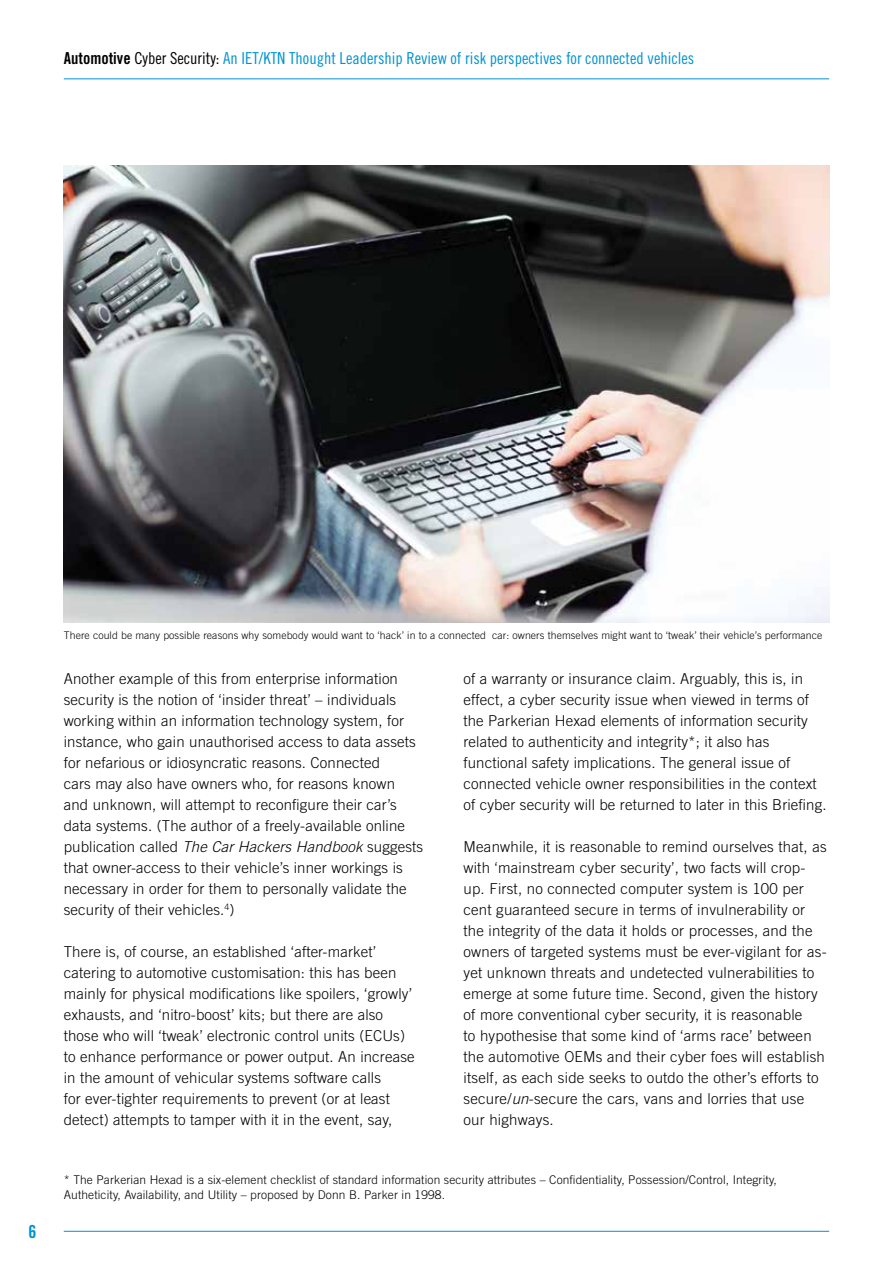
<style>
.page{position:relative;width:893px;height:1263px;background:#fff}
.page>*{position:absolute;margin:0;border:0;box-sizing:border-box;transform-origin:0 0}
.t1{font:18px "Trade Gothic Bold Cond Twenty";color:#0093d0}
.t2{font:16.5px "Trade Gothic Cond Eighteen";color:#0093d0}
.t3{font:300 15px/21px "Trade Gothic";letter-spacing:.01em;color:#000}
.t4{font:300 12px/15px "Trade Gothic";letter-spacing:.01em;color:#000}
.t5{font:300 10.5px "Trade Gothic";letter-spacing:.01em;color:#000}
.s1{font-family:"Trade Gothic Bold Cond Twenty";color:#000}
.s2{color:#000}
.s3{font-style:italic}
</style>
<div class="page">
<hr style="left:64px;top:79px;width:765px;height:1px;background:#0093d0">
<hr style="left:64px;top:1231px;width:765px;height:1px;background:#0093d0">
<img style="left:64px;top:166px;width:765px;height:456px">
<p class="t2" style="left:64px;top:48px;width:632px"><span class="s1">Automotive</span> <span class="s2">Cyber Security:</span> An IET/KTN Thought Leadership Review of risk perspectives for connected vehicles</p>
<p class="t1" style="left:28px;top:1220px;width:9px">6</p>
<p class="t5" style="left:64px;top:629px;width:760px">There could be many possible reasons why somebody would want to ‘hack’ in to a connected car: owners themselves might want to ‘tweak’ their vehicle’s performance</p>
<p class="t3" style="left:64px;top:668px;width:361px">Another example of this from enterprise information security is the notion of ‘insider threat’ – individuals working within an information technology system, for instance, who gain unauthorised access to data assets for nefarious or idiosyncratic reasons. Connected<br>cars may also have owners who, for reasons known and unknown, will attempt to reconfigure their car’s data systems. (The author of a freely-available online publication called <span class="s3">The Car Hackers Handbook</span> suggests that owner-access to their vehicle’s inner workings is necessary in order for them to personally validate the security of their vehicles.<sup>4</sup>)</p>
<p class="t3" style="left:64px;top:941px;width:352px">There is, of course, an established ‘after-market’ catering to automotive customisation: this has been mainly for physical modifications like spoilers, ‘growly’ exhausts, and ‘nitro-boost’ kits; but there are also those who will ‘tweak’ electronic control units (ECUs) to enhance performance or power output. An increase in the amount of vehicular systems software calls<br>for ever-tighter requirements to prevent (or at least detect) attempts to tamper with it in the event, say,</p>
<p class="t3" style="left:463px;top:668px;width:365px">of a warranty or insurance claim. Arguably, this is, in effect, a cyber security issue when viewed in terms of the Parkerian Hexad elements of information security related to authenticity and integrity*; it also has functional safety implications. The general issue of connected vehicle owner responsibilities in the context of cyber security will be returned to later in this Briefing.</p>
<p class="t3" style="left:463px;top:836px;width:365px">Meanwhile, it is reasonable to remind ourselves that, as with ‘mainstream cyber security’, two facts will crop&shy;up. First, no connected computer system is 100 per cent guaranteed secure in terms of invulnerability or the integrity of the data it holds or processes, and the owners of targeted systems must be ever-vigilant for as&shy;yet unknown threats and undetected vulnerabilities to emerge at some future time. Second, given the history of more conventional cyber security, it is reasonable<br>to hypothesise that some kind of ‘arms race’ between the automotive OEMs and their cyber foes will establish itself, as each side seeks to outdo the other’s efforts to secure/<span class="s3">un</span>-secure the cars, vans and lorries that use our highways.</p>
<p class="t4" style="left:64px;top:1172px;width:715px">* The Parkerian Hexad is a six-element checklist of standard information security attributes – Confidentiality, Possession/Control, Integrity,<br>Autheticity, Availability, and Utility – proposed by Donn B. Parker in 1998.</p>
</div>
